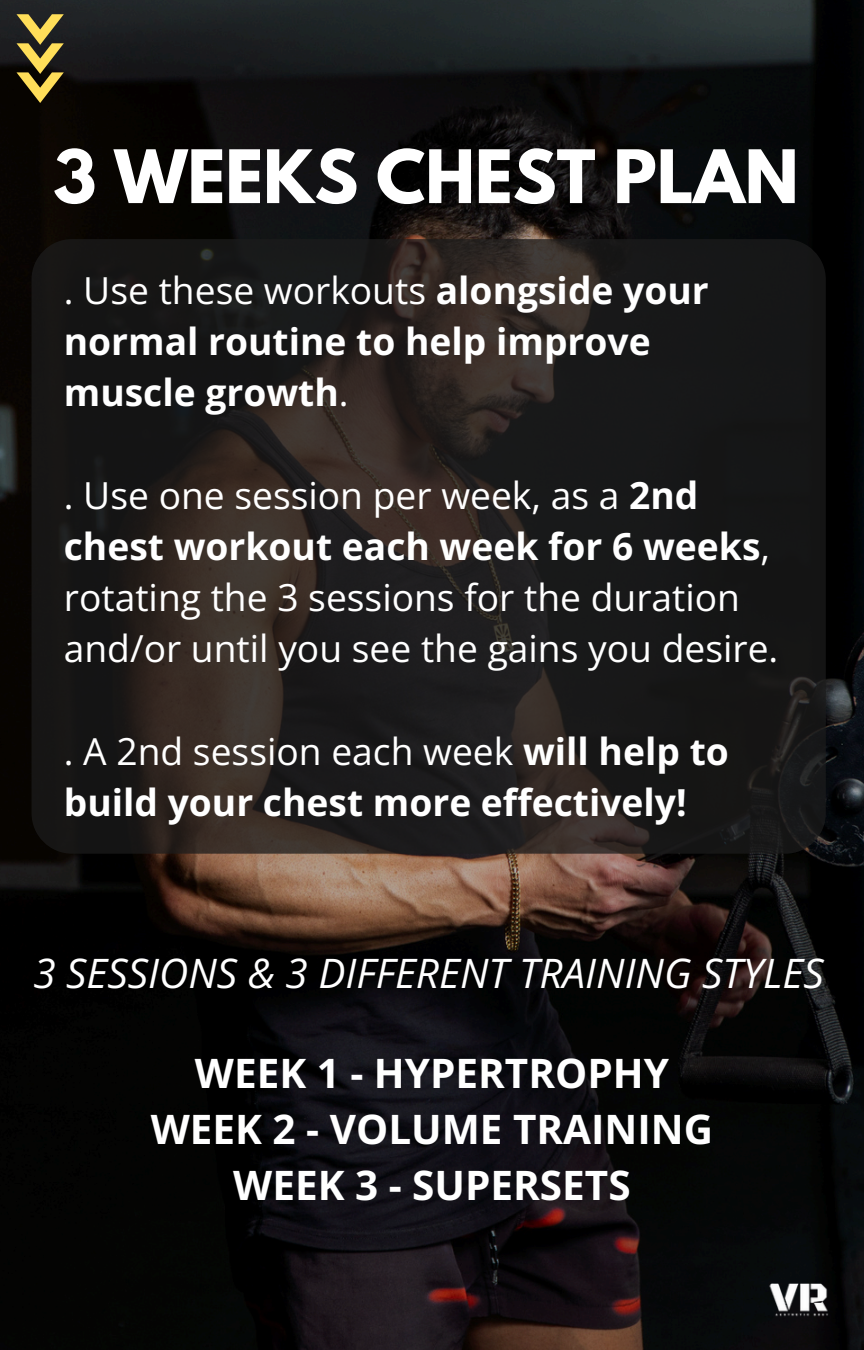
<style>
.page{position:relative;width:864px;height:1350px;background:#fff}
.page>*{position:absolute;margin:0;border:0;box-sizing:border-box;transform-origin:0 0}
.t1{font:700 65.25px "League Spartan";color:#fff}
.t2{font:700 40.5px/55.8px "Open Sans";color:#fff;text-align:center}
.t3{font:italic 40.5px "Open Sans";color:#fff}
.t4{font:700 37.12px/51.3px "Open Sans";color:#fff}
.t5{font:37.12px/51.3px "Open Sans";color:#fff}
.s1{font-weight:400}
.s2{font-weight:700}
</style>
<div class="page">
<img style="left:0;top:0;width:864px;height:1350px">
<svg style="left:32px;top:239px;width:794px;height:615px;background:#201d1b"></svg>
<svg style="left:17px;top:14px;width:47px;height:89px;background:#6f622e"></svg>
<img style="left:704px;top:1209px;width:160px;height:141px">
<p class="t1" style="left:53px;top:144px;width:747px">3 WEEKS CHEST PLAN</p>
<p class="t4" style="left:64px;top:264px;width:646px"><span class="s1">. Use these workouts</span> alongside your normal routine to help improve muscle growth<span class="s1">.</span></p>
<h1 class="t5" style="left:64px;top:469px;width:716px">. Use one session per week, as a <span class="s2">2nd chest workout each week for 6 weeks</span>, rotating the 3 sessions for the duration and/or until you see the gains you desire.</h1>
<p class="t4" style="left:64px;top:725px;width:667px"><span class="s1">. A 2nd session each week</span> will help to build your chest more effectively!</p>
<p class="t3" style="left:33px;top:944px;width:792px">3 SESSIONS &amp; 3 DIFFERENT TRAINING STYLES</p>
<p class="t2" style="left:151px;top:1045px;width:564px">WEEK 1 - HYPERTROPHY<br>WEEK 2 - VOLUME TRAINING<br>WEEK 3 - SUPERSETS</p>
</div>
